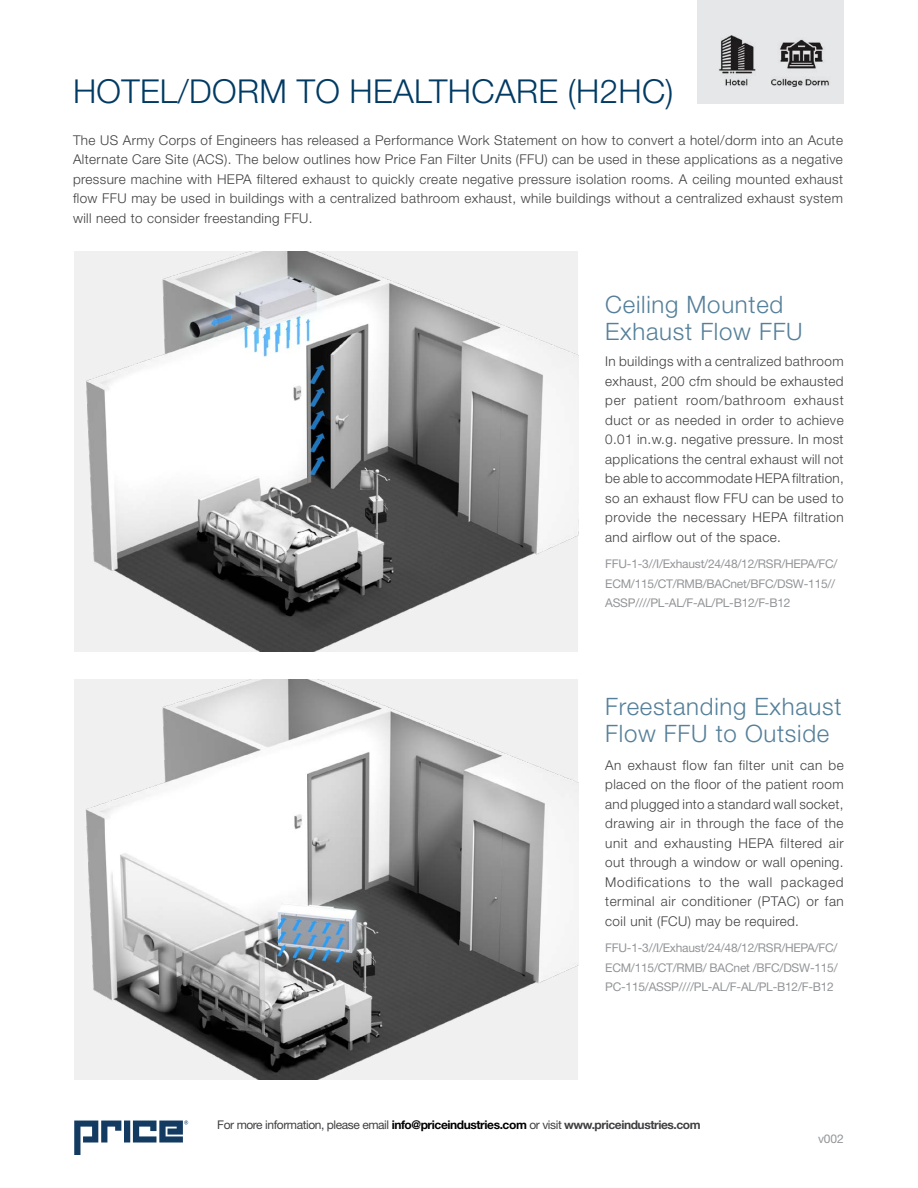
<style>
.page{position:relative;width:918px;height:1188px;background:#fff}
.page>*{position:absolute;margin:0;border:0;box-sizing:border-box;transform-origin:0 0}
.t1{font:300 33px "Helvetica Neue LT Std";letter-spacing:.01em;color:#003a63}
.t2{font:300 24px/27px "Helvetica Neue LT Std";letter-spacing:.03em;color:#55809a}
.t3{font:300 13.5px/19.5px "Helvetica Neue LT Std";letter-spacing:.03em;color:#414042;text-align:justify}
.t4{font:12px/19.5px "Helvetica Neue LT Std";letter-spacing:-.02em;color:#939598;text-align:justify}
.t5{font:12px "Helvetica Neue LT Std";letter-spacing:-.035em;color:#414042}
.s1{font-weight:700;color:#000}
.s2{font-weight:700}
</style>
<div class="page">
<div style="left:697px;top:0;width:147px;height:104px;background:#e6e7e8"></div>
<svg style="left:74px;top:1121px;width:47px;height:34px"></svg>
<div style="left:124px;top:1121px;width:6px;height:22px;background:#133b62"></div>
<svg style="left:133px;top:1120px;width:55px;height:23px"></svg>
<img style="left:74px;top:679px;width:504px;height:401px">
<img style="left:74px;top:251px;width:504px;height:401px">
<img style="left:771px;top:39px;width:58px;height:48px">
<img style="left:718px;top:35px;width:38px;height:51px">
<h1 class="t1" style="left:73px;top:71px;width:602px">HOTEL/DORM TO HEALTHCARE (H2HC)</h1>
<p class="t3" style="left:73px;top:130px;width:771px">The US Army Corps of Engineers has released a Performance Work Statement on how to convert a hotel/dorm into an Acute Alternate Care Site (ACS). The below outlines how Price Fan Filter Units (FFU) can be used in these applications as a negative pressure machine with HEPA filtered exhaust to quickly create negative pressure isolation rooms. A ceiling mounted exhaust flow FFU may be used in buildings with a centralized bathroom exhaust, while buildings without a centralized exhaust system will need to consider freestanding FFU.</p>
<h2 class="t2" style="left:605px;top:291px;width:199px">Ceiling Mounted<br>Exhaust Flow FFU</h2>
<p class="t3" style="left:605px;top:351px;width:240px">In buildings with a centralized bathroom exhaust, 200 cfm should be exhausted per patient room/bathroom exhaust duct or as needed in order to achieve 0.01 in.w.g. negative pressure. In most applications the central exhaust will not be able to accommodate HEPA filtration, so an exhaust flow FFU can be used to provide the necessary HEPA filtration and airflow out of the space.</p>
<p class="t4" style="left:605px;top:554px;width:234px;text-align:left">FFU-1-3//I/Exhaust/24/48/12/RSR/HEPA/FC/<br>ECM/115/CT/RMB/BACnet/BFC/DSW-115//<br>ASSP////PL-AL/F-AL/PL-B12/F-B12</p>
<h2 class="t2" style="left:605px;top:693px;width:238px">Freestanding Exhaust<br>Flow FFU to Outside</h2>
<p class="t3" style="left:605px;top:755px;width:240px">An exhaust flow fan filter unit can be placed on the floor of the patient room and plugged into a standard wall socket, drawing air in through the face of the unit and exhausting HEPA filtered air out through a window or wall opening.<br>Modifications to the wall packaged terminal air conditioner (PTAC) or fan coil unit (FCU) may be required.</p>
<p class="t4" style="left:605px;top:938px;width:234px">FFU-1-3//I/Exhaust/24/48/12/RSR/HEPA/FC/ ECM/115/CT/RMB/ BACnet /BFC/DSW-115/ PC-115/ASSP////PL-AL/F-AL/PL-B12/F-B12</p>
<p class="t5" style="left:217px;top:1118px;width:485px">For more information, please email <span class="s1">info@priceindustries.com</span> or visit <span class="s2">www.priceindustries.com</span></p>
<p class="t4" style="left:818px;top:1129px;width:27px">v002</p>
</div>
